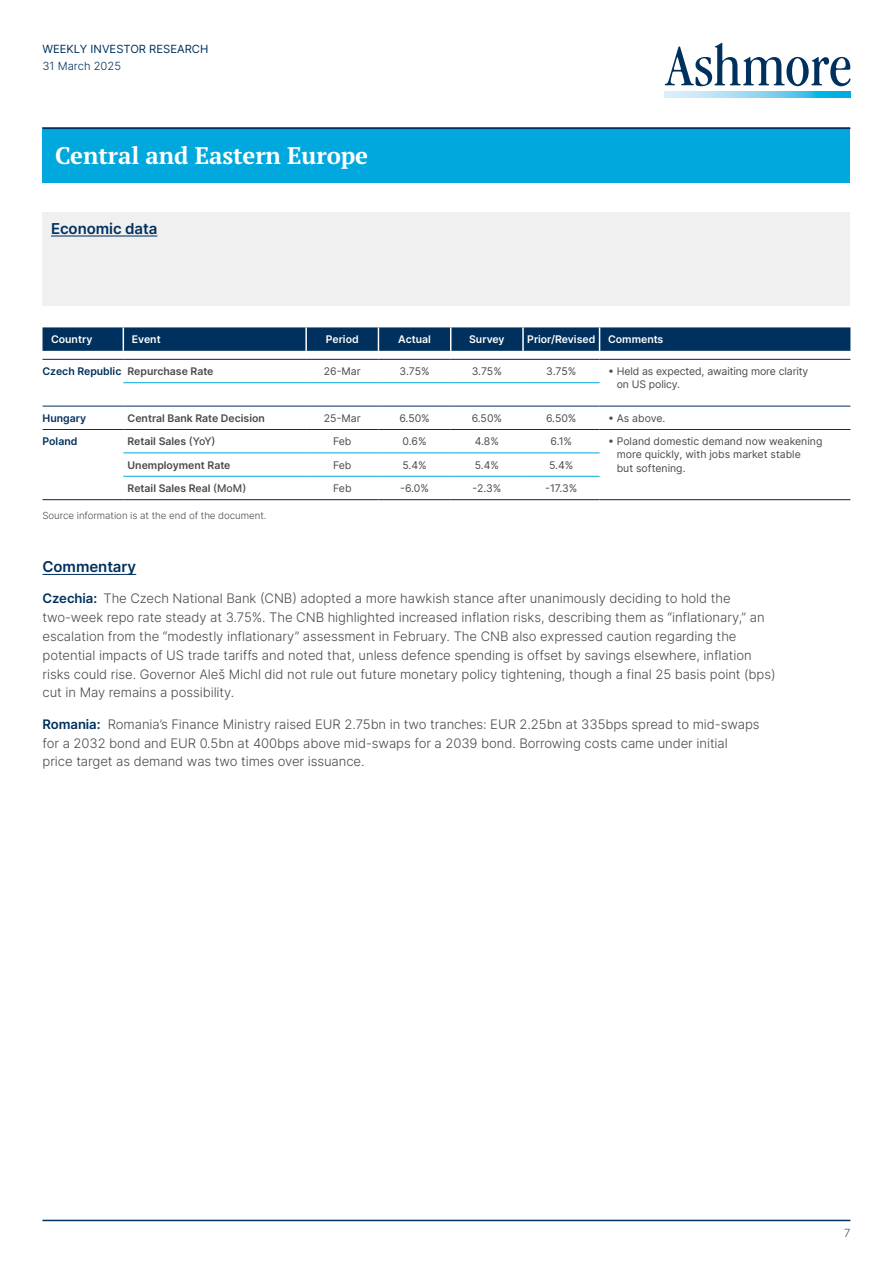
<style>
.page{position:relative;width:893px;height:1263px;background:#fff}
.page>*{position:absolute;margin:0;border:0;box-sizing:border-box;transform-origin:0 0}
.t1{font:700 24px "PT Serif Pro";letter-spacing:-.005em;color:#fff}
.t2{font:600 15px "Inter";letter-spacing:-.005em;color:#00305d}
.t3{font:300 13.2px/18.8px "Inter";letter-spacing:-.005em;color:#4a4a49}
.t4{font:11.25px "Inter";color:#00305d}
.t5{font:300 11.25px "Inter";color:#00305d}
.t6{font:300 11.25px "Inter";color:#4a4a49}
.t7{font:10.5px/13.5px "Inter";color:#4a4a49}
.t8{font:600 10.5px "Inter";color:#4a4a49}
.t9{font:600 10.5px "Inter";color:#fff}
.t10{font:600 10.5px "Inter";color:#00305d}
.t11{font:300 9.75px "Inter";letter-spacing:-.005em;color:#4a4a49}
.s1{color:#00305d}
.s2{font-weight:500}
.s3{font-weight:600;color:#00305d}
</style>
<div class="page">
<svg style="left:665px;top:43px;width:185px;height:43px"></svg>
<svg style="left:665px;top:92px;width:185px;height:6px"></svg>
<hr style="left:43px;top:1220px;width:807px;height:1px;background:#00305d">
<hr style="left:43px;top:574px;width:93px;height:1px;background:#00305d">
<div style="left:43px;top:213px;width:807px;height:93px;background:#f0f0f0"></div>
<hr style="left:43px;top:406px;width:80px;height:1px;background:#00305d">
<hr style="left:123px;top:406px;width:183px;height:1px;background:#00305d">
<hr style="left:306px;top:406px;width:72px;height:1px;background:#00305d">
<hr style="left:378px;top:406px;width:73px;height:1px;background:#00305d">
<hr style="left:451px;top:406px;width:72px;height:1px;background:#00305d">
<hr style="left:523px;top:406px;width:77px;height:1px;background:#00305d">
<hr style="left:600px;top:406px;width:250px;height:1px;background:#00305d">
<hr style="left:43px;top:429px;width:80px;height:1px;background:#00305d">
<hr style="left:123px;top:429px;width:183px;height:1px;background:#00305d">
<hr style="left:306px;top:429px;width:72px;height:1px;background:#00305d">
<hr style="left:378px;top:429px;width:73px;height:1px;background:#00305d">
<hr style="left:451px;top:429px;width:72px;height:1px;background:#00305d">
<hr style="left:523px;top:429px;width:77px;height:1px;background:#00305d">
<hr style="left:600px;top:429px;width:250px;height:1px;background:#00305d">
<hr style="left:123px;top:382px;width:183px;height:1px;background:#00a8dd">
<hr style="left:306px;top:382px;width:72px;height:1px;background:#00a8dd">
<hr style="left:378px;top:382px;width:73px;height:1px;background:#00a8dd">
<hr style="left:451px;top:382px;width:72px;height:1px;background:#00a8dd">
<hr style="left:523px;top:382px;width:77px;height:1px;background:#00a8dd">
<hr style="left:123px;top:453px;width:183px;height:1px;background:#00a8dd">
<hr style="left:306px;top:453px;width:72px;height:1px;background:#00a8dd">
<hr style="left:378px;top:453px;width:73px;height:1px;background:#00a8dd">
<hr style="left:451px;top:453px;width:72px;height:1px;background:#00a8dd">
<hr style="left:523px;top:453px;width:77px;height:1px;background:#00a8dd">
<hr style="left:123px;top:476px;width:183px;height:1px;background:#00a8dd">
<hr style="left:306px;top:476px;width:72px;height:1px;background:#00a8dd">
<hr style="left:378px;top:476px;width:73px;height:1px;background:#00a8dd">
<hr style="left:451px;top:476px;width:72px;height:1px;background:#00a8dd">
<hr style="left:523px;top:476px;width:77px;height:1px;background:#00a8dd">
<hr style="left:43px;top:499px;width:80px;height:1px;background:#00305d">
<hr style="left:123px;top:499px;width:183px;height:1px;background:#00305d">
<hr style="left:306px;top:499px;width:72px;height:1px;background:#00305d">
<hr style="left:378px;top:499px;width:73px;height:1px;background:#00305d">
<hr style="left:451px;top:499px;width:72px;height:1px;background:#00305d">
<hr style="left:523px;top:499px;width:77px;height:1px;background:#00305d">
<hr style="left:600px;top:499px;width:250px;height:1px;background:#00305d">
<hr style="left:43px;top:359px;width:80px;height:1px;background:#00305d">
<hr style="left:123px;top:359px;width:183px;height:1px;background:#00305d">
<hr style="left:306px;top:359px;width:72px;height:1px;background:#00305d">
<hr style="left:378px;top:359px;width:73px;height:1px;background:#00305d">
<hr style="left:451px;top:359px;width:72px;height:1px;background:#00305d">
<hr style="left:523px;top:359px;width:77px;height:1px;background:#00305d">
<hr style="left:600px;top:359px;width:250px;height:1px;background:#00305d">
<svg style="left:43px;top:327px;width:807px;height:24px;background:#083762"></svg>
<hr style="left:522px;top:327px;width:2px;height:24px;background:#fff">
<hr style="left:51px;top:235px;width:106px;height:1px;background:#00305d">
<div style="left:43px;top:128px;width:807px;height:55px;background:#00a8dd"></div>
<hr style="left:43px;top:128px;width:807px;height:1px;background:#00305d">
<p class="t4" style="left:43px;top:41px;width:167px">WEEKLY INVESTOR RESEARCH</p>
<p class="t5" style="left:43px;top:58px;width:80px">31 March 2025</p>
<h1 class="t1" style="left:55px;top:140px;width:314px">Central and Eastern Europe</h1>
<p class="t2" style="left:51px;top:217px;width:108px">Economic data</p>
<p class="t9" style="left:51px;top:332px;width:43px">Country</p>
<p class="t9" style="left:132px;top:332px;width:30px">Event</p>
<p class="t9" style="left:326px;top:332px;width:34px">Period</p>
<p class="t9" style="left:398px;top:332px;width:34px">Actual</p>
<p class="t9" style="left:469px;top:332px;width:37px">Survey</p>
<p class="t9" style="left:527px;top:332px;width:138px">Prior/Revised Comments</p>
<p class="t8" style="left:43px;top:364px;width:173px"><span class="s1">Czech Republic</span> Repurchase Rate</p>
<p class="t7" style="left:324px;top:364px;width:38px">26-Mar</p>
<p class="t7" style="left:400px;top:364px;width:31px">3.75%</p>
<p class="t7" style="left:472px;top:364px;width:31px">3.75%</p>
<p class="t7" style="left:546px;top:364px;width:31px">3.75%</p>
<p class="t7" style="left:617px;top:364px;width:193px;text-indent:-9px">• Held as expected, awaiting more clarity on US policy.</p>
<p class="t10" style="left:43px;top:411px;width:45px">Hungary</p>
<p class="t8" style="left:128px;top:411px;width:139px">Central Bank Rate Decision</p>
<p class="t7" style="left:324px;top:411px;width:38px">25-Mar</p>
<p class="t7" style="left:399px;top:411px;width:32px">6.50%</p>
<p class="t7" style="left:472px;top:411px;width:32px">6.50%</p>
<p class="t7" style="left:546px;top:411px;width:32px">6.50%</p>
<p class="t7" style="left:608px;top:411px;width:59px">• As above.</p>
<p class="t10" style="left:43px;top:434px;width:36px">Poland</p>
<p class="t8" style="left:128px;top:434px;width:89px">Retail Sales <span class="s2">(YoY)</span></p>
<p class="t7" style="left:333px;top:435px;width:20px">Feb</p>
<p class="t7" style="left:403px;top:435px;width:25px">0.6%</p>
<p class="t7" style="left:475px;top:435px;width:26px">4.8%</p>
<p class="t7" style="left:550px;top:435px;width:23px">6.1%</p>
<p class="t7" style="left:617px;top:434px;width:207px;text-indent:-9px">• Poland domestic demand now weakening more quickly, with jobs market stable</p>
<p class="t8" style="left:128px;top:457px;width:104px">Unemployment Rate</p>
<p class="t7" style="left:617px;top:461px;width:70px">but softening.</p>
<p class="t7" style="left:333px;top:458px;width:20px">Feb</p>
<p class="t7" style="left:402px;top:458px;width:26px">5.4%</p>
<p class="t7" style="left:475px;top:458px;width:26px">5.4%</p>
<p class="t7" style="left:549px;top:458px;width:26px">5.4%</p>
<p class="t8" style="left:128px;top:481px;width:120px">Retail Sales Real <span class="s2">(MoM)</span></p>
<p class="t7" style="left:333px;top:481px;width:20px">Feb</p>
<p class="t7" style="left:400px;top:481px;width:30px">-6.0%</p>
<p class="t7" style="left:473px;top:481px;width:30px">-2.3%</p>
<p class="t7" style="left:545px;top:481px;width:34px">-17.3%</p>
<p class="t11" style="left:43px;top:508px;width:225px">Source information is at the end of the document.</p>
<p class="t2" style="left:43px;top:556px;width:95px">Commentary</p>
<p class="t3" style="left:43px;top:589px;width:735px"><span class="s3">Czechia:</span> The Czech National Bank (CNB) adopted a more hawkish stance after unanimously deciding to hold the two-week repo rate steady at 3.75%. The CNB highlighted increased inflation risks, describing them as “inflationary,” an escalation from the “modestly inflationary” assessment in February. The CNB also expressed caution regarding the potential impacts of US trade tariffs and noted that, unless defence spending is offset by savings elsewhere, inflation risks could rise. Governor Aleš Michl did not rule out future monetary policy tightening, though a final 25 basis point (bps) cut in May remains a possibility.</p>
<p class="t3" style="left:43px;top:714px;width:719px"><span class="s3">Romania:</span> Romania’s Finance Ministry raised EUR 2.75bn in two tranches: EUR 2.25bn at 335bps spread to mid-swaps for a 2032 bond and EUR 0.5bn at 400bps above mid-swaps for a 2039 bond. Borrowing costs came under initial price target as demand was two times over issuance.</p>
<p class="t6" style="left:844px;top:1225px;width:8px">7</p>
</div>
